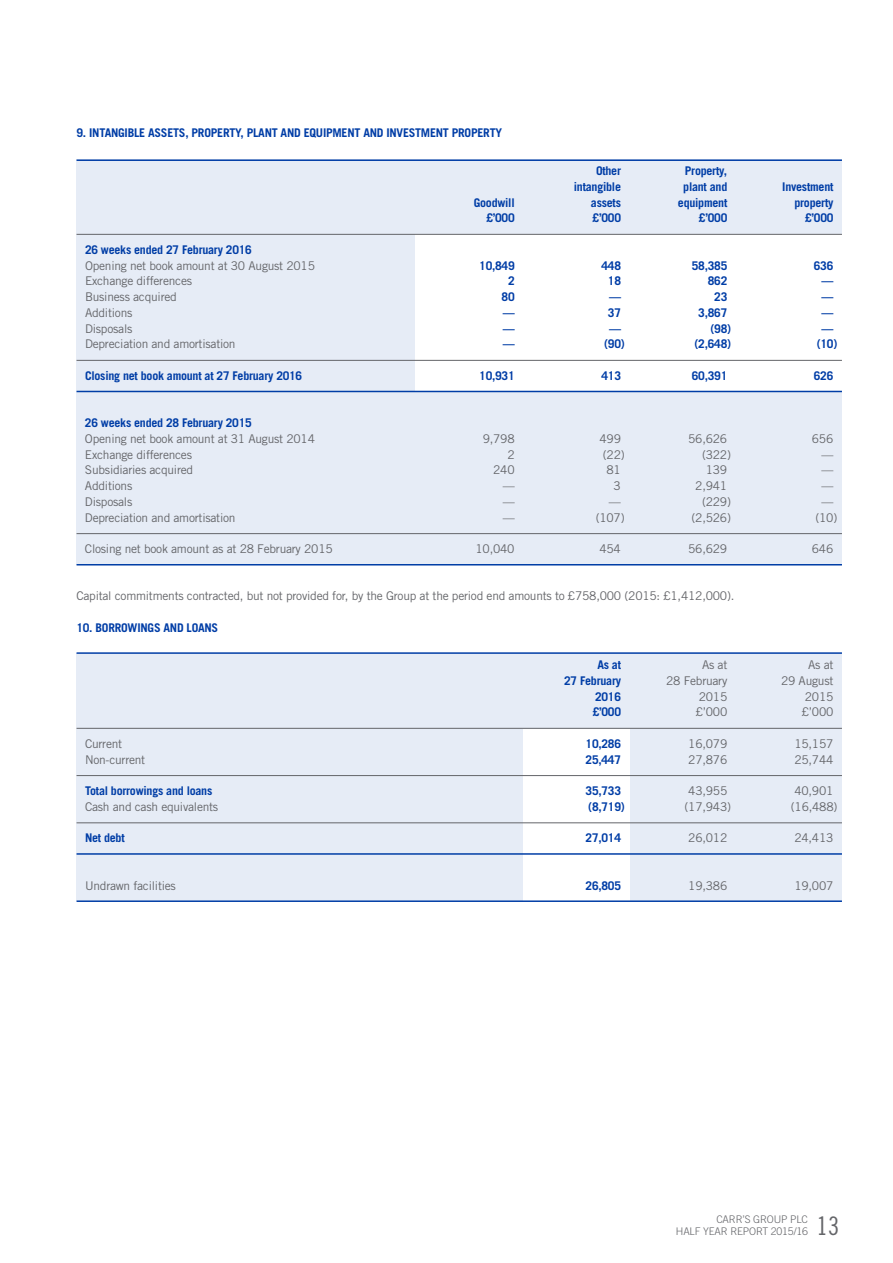
<style>
.page{position:relative;width:893px;height:1263px;background:#fff}
.page>*{position:absolute;margin:0;border:0;box-sizing:border-box;transform-origin:0 0}
.t1{font:25.5px "Trade Gothic Cond Eighteen";color:#646569}
.t2{font:12px "Trade Gothic";letter-spacing:-.02em;color:#646569}
.t3{font:700 12px "Trade Gothic";letter-spacing:-.02em;color:#003da6}
.t4{font:300 10.5px/12px "Trade Gothic";letter-spacing:-.015em;color:#646569}
</style>
<div class="page">
<div style="left:77px;top:159px;width:765px;height:405px;background:#e6ecf6"></div>
<hr style="left:77px;top:159px;width:765px;height:2px;background:#003da6">
<div style="left:415px;top:235px;width:427px;height:156px;background:#fff"></div>
<hr style="left:77px;top:234px;width:765px;height:1px;background:#646569">
<hr style="left:77px;top:360px;width:765px;height:1px;background:#646569">
<hr style="left:77px;top:391px;width:765px;height:1px;background:#003da6">
<hr style="left:77px;top:533px;width:765px;height:1px;background:#646569">
<hr style="left:77px;top:564px;width:765px;height:1px;background:#003da6">
<div style="left:77px;top:653px;width:765px;height:248px;background:#e6ecf6"></div>
<hr style="left:77px;top:652px;width:765px;height:2px;background:#003da6">
<div style="left:523px;top:729px;width:106px;height:172px;background:#fff"></div>
<hr style="left:77px;top:728px;width:765px;height:1px;background:#646569">
<hr style="left:77px;top:775px;width:765px;height:1px;background:#646569">
<hr style="left:77px;top:822px;width:765px;height:1px;background:#646569">
<hr style="left:77px;top:853px;width:765px;height:2px;background:#003da6">
<hr style="left:77px;top:900px;width:765px;height:2px;background:#003da6">
<p class="t3" style="left:77px;top:125px;width:23px">9. Intan</p>
<p class="t3" style="left:118px;top:125px;width:81px">gible assets, prop</p>
<p class="t3" style="left:217px;top:125px;width:49px">erty, plant</p>
<p class="t3" style="left:281px;top:125px;width:8px">and</p>
<p class="t3" style="left:304px;top:125px;width:20px">equipm</p>
<p class="t3" style="left:342px;top:125px;width:30px">ent and</p>
<p class="t3" style="left:386px;top:125px;width:73px">investm ent prop</p>
<p class="t3" style="left:477px;top:125px;width:26px">erty</p>
<p class="t3" style="left:596px;top:163px;width:27px">Other</p>
<p class="t3" style="left:685px;top:163px;width:44px">Property,</p>
<p class="t3" style="left:574px;top:179px;width:49px">intangible</p>
<p class="t3" style="left:683px;top:179px;width:46px">plant and</p>
<p class="t3" style="left:782px;top:179px;width:53px">Investment</p>
<p class="t3" style="left:474px;top:195px;width:43px">Goodwill</p>
<p class="t3" style="left:591px;top:195px;width:32px">assets</p>
<p class="t3" style="left:678px;top:195px;width:51px">equipment</p>
<p class="t3" style="left:794px;top:195px;width:40px">property</p>
<p class="t3" style="left:486px;top:211px;width:30px">£’000</p>
<p class="t3" style="left:593px;top:211px;width:30px">£’000</p>
<p class="t3" style="left:699px;top:211px;width:30px">£’000</p>
<p class="t3" style="left:805px;top:211px;width:30px">£’000</p>
<p class="t3" style="left:85px;top:242px;width:168px">26 weeks ended 27 February 2016</p>
<p class="t2" style="left:85px;top:258px;width:232px">Opening net book amount at 30 August 2015</p>
<p class="t3" style="left:479px;top:258px;width:37px">10,849</p>
<p class="t3" style="left:601px;top:258px;width:21px">448</p>
<p class="t3" style="left:692px;top:258px;width:37px">58,385</p>
<p class="t3" style="left:814px;top:258px;width:21px">636</p>
<p class="t2" style="left:85px;top:274px;width:109px">Exchange differences</p>
<p class="t3" style="left:508px;top:274px;width:8px">2</p>
<p class="t3" style="left:608px;top:274px;width:15px">18</p>
<p class="t3" style="left:708px;top:274px;width:21px">862</p>
<p class="t3" style="left:821px;top:274px;width:13px">—</p>
<p class="t2" style="left:85px;top:290px;width:93px">Business acquired</p>
<p class="t3" style="left:502px;top:289px;width:15px">80</p>
<p class="t3" style="left:609px;top:289px;width:13px">—</p>
<p class="t3" style="left:714px;top:289px;width:15px">23</p>
<p class="t3" style="left:821px;top:289px;width:13px">—</p>
<p class="t2" style="left:85px;top:305px;width:49px">Additions</p>
<p class="t3" style="left:503px;top:305px;width:13px">—</p>
<p class="t3" style="left:608px;top:305px;width:15px">37</p>
<p class="t3" style="left:698px;top:305px;width:31px">3,867</p>
<p class="t3" style="left:821px;top:305px;width:13px">—</p>
<p class="t2" style="left:85px;top:321px;width:49px">Disposals</p>
<p class="t3" style="left:503px;top:321px;width:13px">—</p>
<p class="t3" style="left:609px;top:321px;width:13px">—</p>
<p class="t3" style="left:710px;top:321px;width:22px">(98)</p>
<p class="t3" style="left:821px;top:321px;width:13px">—</p>
<p class="t2" style="left:85px;top:337px;width:152px">Depreciation and amortisation</p>
<p class="t3" style="left:503px;top:337px;width:13px">—</p>
<p class="t3" style="left:604px;top:337px;width:22px">(90)</p>
<p class="t3" style="left:694px;top:337px;width:38px">(2,648)</p>
<p class="t3" style="left:817px;top:337px;width:22px">(10)</p>
<p class="t3" style="left:85px;top:368px;width:219px">Closing net book amount at 27 February 2016</p>
<p class="t3" style="left:479px;top:368px;width:37px">10,931</p>
<p class="t3" style="left:601px;top:368px;width:21px">413</p>
<p class="t3" style="left:692px;top:368px;width:37px">60,391</p>
<p class="t3" style="left:814px;top:368px;width:21px">626</p>
<p class="t3" style="left:85px;top:415px;width:168px">26 weeks ended 28 February 2015</p>
<p class="t2" style="left:85px;top:431px;width:232px">Opening net book amount at 31 August 2014</p>
<p class="t2" style="left:483px;top:431px;width:34px">9,798</p>
<p class="t2" style="left:599px;top:431px;width:23px">499</p>
<p class="t2" style="left:688px;top:431px;width:41px">56,626</p>
<p class="t2" style="left:812px;top:431px;width:23px">656</p>
<p class="t2" style="left:85px;top:447px;width:109px">Exchange differences</p>
<p class="t2" style="left:507px;top:447px;width:9px">2</p>
<p class="t2" style="left:603px;top:447px;width:23px">(22)</p>
<p class="t2" style="left:702px;top:447px;width:31px">(322)</p>
<p class="t2" style="left:821px;top:447px;width:13px">—</p>
<p class="t2" style="left:85px;top:463px;width:110px">Subsidiaries acquired</p>
<p class="t2" style="left:493px;top:463px;width:23px">240</p>
<p class="t2" style="left:607px;top:463px;width:16px">81</p>
<p class="t2" style="left:706px;top:463px;width:23px">139</p>
<p class="t2" style="left:821px;top:463px;width:13px">—</p>
<p class="t2" style="left:85px;top:478px;width:49px">Additions</p>
<p class="t2" style="left:503px;top:478px;width:13px">—</p>
<p class="t2" style="left:614px;top:478px;width:9px">3</p>
<p class="t2" style="left:695px;top:478px;width:34px">2,941</p>
<p class="t2" style="left:821px;top:478px;width:13px">—</p>
<p class="t2" style="left:85px;top:494px;width:49px">Disposals</p>
<p class="t2" style="left:503px;top:494px;width:13px">—</p>
<p class="t2" style="left:609px;top:494px;width:13px">—</p>
<p class="t2" style="left:702px;top:494px;width:31px">(229)</p>
<p class="t2" style="left:821px;top:494px;width:13px">—</p>
<p class="t2" style="left:85px;top:510px;width:152px">Depreciation and amortisation</p>
<p class="t2" style="left:503px;top:510px;width:13px">—</p>
<p class="t2" style="left:596px;top:510px;width:31px">(107)</p>
<p class="t2" style="left:691px;top:510px;width:41px">(2,526)</p>
<p class="t2" style="left:815px;top:510px;width:23px">(10)</p>
<p class="t2" style="left:85px;top:541px;width:249px">Closing net book amount as at 28 February 2015</p>
<p class="t2" style="left:475px;top:541px;width:41px">10,040</p>
<p class="t2" style="left:599px;top:541px;width:23px">454</p>
<p class="t2" style="left:688px;top:541px;width:41px">56,629</p>
<p class="t2" style="left:812px;top:541px;width:23px">646</p>
<p class="t2" style="left:76px;top:589px;width:659px">Capital commitments contracted, but not provided for, by the Group at the period end amounts to £758,000 (2015: £1,412,000).</p>
<p class="t3" style="left:76px;top:620px;width:33px">10. Borro</p>
<p class="t3" style="left:128px;top:620px;width:44px">wings and</p>
<p class="t3" style="left:187px;top:620px;width:33px">loans</p>
<p class="t3" style="left:597px;top:657px;width:25px">As at</p>
<p class="t2" style="left:702px;top:657px;width:27px">As at</p>
<p class="t2" style="left:808px;top:657px;width:27px">As at</p>
<p class="t3" style="left:564px;top:673px;width:58px">27 February</p>
<p class="t2" style="left:666px;top:673px;width:63px">28 February</p>
<p class="t2" style="left:781px;top:673px;width:54px">29 August</p>
<p class="t3" style="left:595px;top:689px;width:27px">2016</p>
<p class="t2" style="left:699px;top:689px;width:30px">2015</p>
<p class="t2" style="left:805px;top:689px;width:30px">2015</p>
<p class="t3" style="left:593px;top:705px;width:30px">£’000</p>
<p class="t2" style="left:696px;top:705px;width:33px">£’000</p>
<p class="t2" style="left:802px;top:705px;width:33px">£’000</p>
<p class="t2" style="left:85px;top:736px;width:39px">Current</p>
<p class="t3" style="left:586px;top:736px;width:37px">10,286</p>
<p class="t2" style="left:688px;top:736px;width:41px">16,079</p>
<p class="t2" style="left:794px;top:736px;width:41px">15,157</p>
<p class="t2" style="left:85px;top:752px;width:62px">Non-current</p>
<p class="t3" style="left:586px;top:752px;width:37px">25,447</p>
<p class="t2" style="left:688px;top:752px;width:41px">27,876</p>
<p class="t2" style="left:794px;top:752px;width:41px">25,744</p>
<p class="t3" style="left:85px;top:783px;width:129px">Total borrowings and loans</p>
<p class="t3" style="left:586px;top:783px;width:37px">35,733</p>
<p class="t2" style="left:688px;top:783px;width:41px">43,955</p>
<p class="t2" style="left:794px;top:783px;width:41px">40,901</p>
<p class="t2" style="left:85px;top:799px;width:135px">Cash and cash equivalents</p>
<p class="t3" style="left:588px;top:799px;width:38px">(8,719)</p>
<p class="t2" style="left:684px;top:799px;width:48px">(17,943)</p>
<p class="t2" style="left:791px;top:799px;width:48px">(16,488)</p>
<p class="t3" style="left:85px;top:831px;width:41px">Net debt</p>
<p class="t3" style="left:586px;top:831px;width:37px">27,014</p>
<p class="t2" style="left:688px;top:831px;width:41px">26,012</p>
<p class="t2" style="left:794px;top:831px;width:41px">24,413</p>
<p class="t2" style="left:85px;top:878px;width:92px">Undrawn facilities</p>
<p class="t3" style="left:586px;top:878px;width:37px">26,805</p>
<p class="t2" style="left:688px;top:878px;width:41px">19,386</p>
<p class="t2" style="left:794px;top:878px;width:41px">19,007</p>
<p class="t4" style="left:676px;top:1213px;width:133px;text-indent:40px">CARR’S GROUP PLC<br>HALF YEAR REPOR</p>
<p class="t4" style="left:762px;top:1225px;width:47px">T 2015/16</p>
<h1 class="t1" style="left:816px;top:1210px;width:25px">13</h1>
</div>
